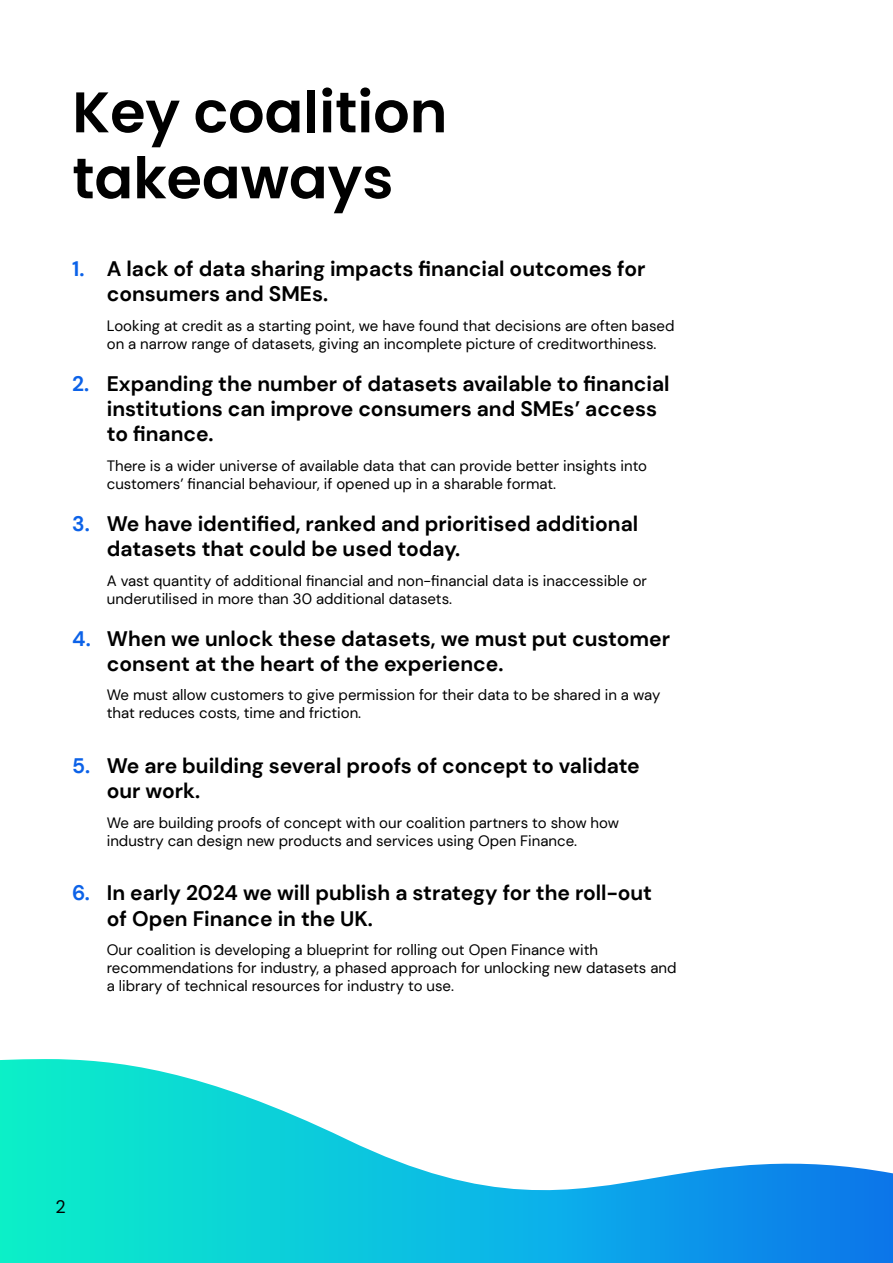
<style>
.page{position:relative;width:893px;height:1263px;background:#fff}
.page>*{position:absolute;margin:0;border:0;box-sizing:border-box;transform-origin:0 0}
.t1{font:600 57.15px/66px "Poppins";color:#000}
.t2{font:700 21px/25.2px "DM Sans";color:#000}
.t3{font:18px "DM Sans";color:#000}
.t4{font:15px/18px "DM Sans";color:#000}
.s1{color:#0c62e8}
</style>
<div class="page">
<svg style="left:0;top:1059px;width:893px;height:204px"></svg>
<h1 class="t1" style="left:72px;top:80px;width:377px">Key coalition takeaways</h1>
<h2 class="t2" style="left:107px;top:256px;width:540px;text-indent:-35px"><span class="s1">1.</span> A lack of data sharing impacts financial outcomes for consumers and SMEs.</h2>
<p class="t4" style="left:107px;top:316px;width:569px">Looking at credit as a starting point, we have found that decisions are often based on a narrow range of datasets, giving an incomplete picture of creditworthiness.</p>
<h2 class="t2" style="left:107px;top:371px;width:564px;text-indent:-35px"><span class="s1">2.</span> Expanding the number of datasets available to financial institutions can improve consumers and SMEs’ access to finance.</h2>
<p class="t4" style="left:107px;top:456px;width:542px">There is a wider universe of available data that can provide better insights into customers’ financial behaviour, if opened up in a sharable format.</p>
<h2 class="t2" style="left:107px;top:511px;width:533px;text-indent:-35px"><span class="s1">3.</span> We have identified, ranked and prioritised additional datasets that could be used today.</h2>
<p class="t4" style="left:107px;top:571px;width:542px">A vast quantity of additional financial and non-financial data is inaccessible or underutilised in more than 30 additional datasets.</p>
<h2 class="t2" style="left:107px;top:626px;width:565px;text-indent:-35px"><span class="s1">4.</span> When we unlock these datasets, we must put customer consent at the heart of the experience.</h2>
<p class="t4" style="left:107px;top:686px;width:555px">We must allow customers to give permission for their data to be shared in a way that reduces costs, time and friction.</p>
<h2 class="t2" style="left:107px;top:753px;width:534px;text-indent:-35px"><span class="s1">5.</span> We are building several proofs of concept to validate our work.</h2>
<p class="t4" style="left:107px;top:813px;width:514px">We are building proofs of concept with our coalition partners to show how industry can design new products and services using Open Finance.</p>
<h2 class="t2" style="left:107px;top:880px;width:547px;text-indent:-35px"><span class="s1">6.</span> In early 2024 we will publish a strategy for the roll-out of Open Finance in the UK.</h2>
<p class="t4" style="left:107px;top:941px;width:571px">Our coalition is developing a blueprint for rolling out Open Finance with recommendations for industry, a phased approach for unlocking new datasets and a library of technical resources for industry to use.</p>
<p class="t3" style="left:56px;top:1195px;width:12px">2</p>
</div>
